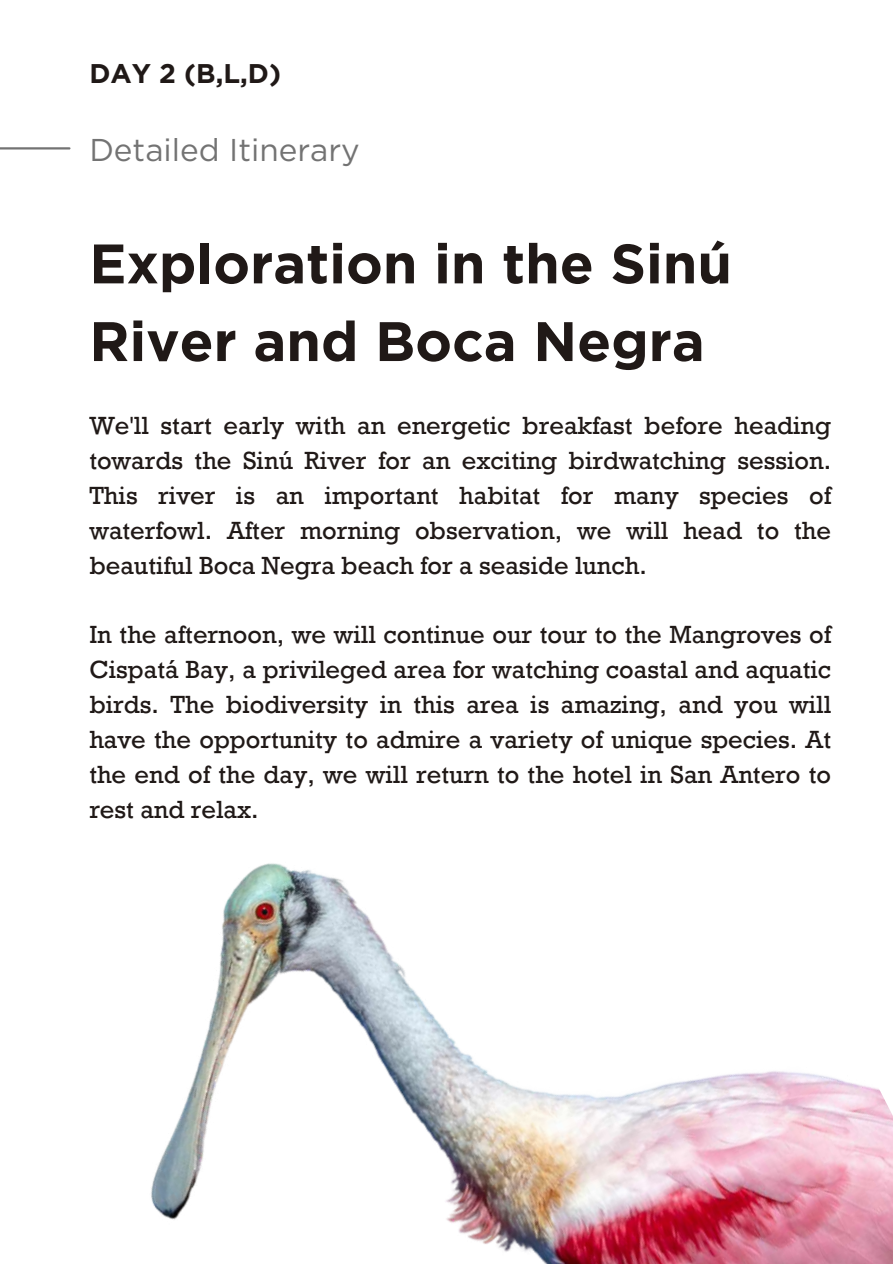
<style>
.page{position:relative;width:893px;height:1264px;background:#fff}
.page>*{position:absolute;margin:0;border:0;box-sizing:border-box;transform-origin:0 0}
.t1{font:700 55.5px/77.7px "Gotham";color:#201917}
.t2{font:31.5px "Gotham";color:#737373}
.t3{font:700 27px "Gotham";color:#201917}
.t4{font:25.5px/34.8px "Rockwell Std";color:#201917;text-align:justify}
</style>
<div class="page">
<hr style="left:0;top:147px;width:69px;height:2px;background:#737373">
<img style="left:151px;top:863px;width:741px;height:400px">
<p class="t3" style="left:89px;top:57px;width:193px">DAY 2 (B,L,D)</p>
<p class="t2" style="left:89px;top:131px;width:272px">Detailed Itinerary</p>
<h1 class="t1" style="left:89px;top:224px;width:644px">Exploration in the Sinú<br>River and Boca Negra</h1>
<p class="t4" style="left:89px;top:412px;width:743px">We'll start early with an energetic breakfast before heading towards the Sinú River for an exciting birdwatching session.<br>This river is an important habitat for many species of waterfowl. After morning observation, we will head to the beautiful Boca Negra beach for a seaside lunch.</p>
<p class="t4" style="left:89px;top:621px;width:743px">In the afternoon, we will continue our tour to the Mangroves of Cispatá Bay, a privileged area for watching coastal and aquatic birds. The biodiversity in this area is amazing, and you will have the opportunity to admire a variety of unique species. At the end of the day, we will return to the hotel in San Antero to rest and relax.</p>
</div>
